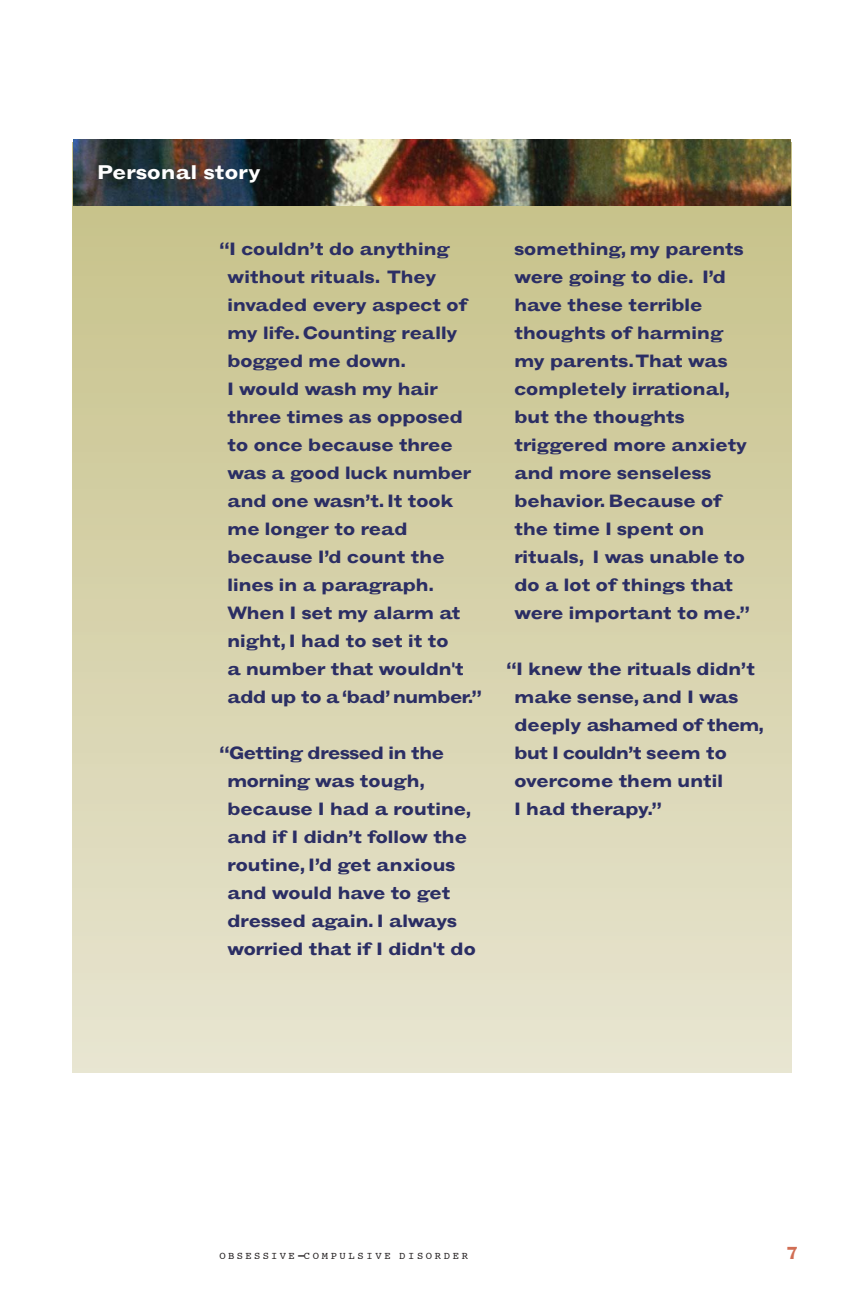
<style>
.page{position:relative;width:864px;height:1296px;background:#fff}
.page>*{position:absolute;margin:0;border:0;box-sizing:border-box;transform-origin:0 0}
.t1{font:700 expanded 20px "Grotesque";letter-spacing:-.015em;color:#fff}
.t2{font:700 expanded 18px/28px "Grotesque";letter-spacing:-.03em;color:#2b2e64}
.t3{font:700 expanded 18px "Grotesque";color:#d16e54}
.t4{font:10.4px "Courier";letter-spacing:.255em;color:#231f20}
.s1{font-size:14px}
</style>
<div class="page">
<div style="left:72px;top:142px;width:720px;height:931px;background:linear-gradient(to bottom,#c5c085,#e8e5d1)"></div>
<img style="left:74px;top:140px;width:717px;height:66px">
<p class="t1" style="left:97px;top:165px;width:165px">Personal story</p>
<p class="t2" style="left:227px;top:237px;width:256px;text-indent:-8px">“I couldn’t do anything without rituals. They invaded every aspect of my life. Counting really bogged me down.<br>I would wash my hair three times as opposed to once because three was a good luck number and one wasn’t. It took me longer to read because I’d count the lines in a paragraph.<br>When I set my alarm at night, I had to set it to<br>a number that wouldn't add up to a ‘bad’ number.”</p>
<p class="t2" style="left:227px;top:741px;width:251px;text-indent:-8px">“Getting dressed in the morning was tough, because I had a routine, and if I didn’t follow the routine, I’d get anxious and would have to get dressed again. I always worried that if I didn't do</p>
<p class="t2" style="left:514px;top:237px;width:238px">something, my parents were going to die. I’d have these terrible thoughts of harming my parents.That was completely irrational, but the thoughts triggered more anxiety and more senseless behavior. Because of the time I spent on rituals, I was unable to do a lot of things that were important to me.”</p>
<p class="t2" style="left:514px;top:657px;width:251px;text-indent:-8px">“I knew the rituals didn’t make sense, and I was deeply ashamed of them, but I couldn’t seem to overcome them until<br>I had therapy.”</p>
<p class="t4" style="left:220px;top:1251px;width:250px">OBSESSIVE<span class="s1">-</span>COMPULSIVE DISORDER</p>
<p class="t3" style="left:786px;top:1246px;width:15px">7</p>
</div>
